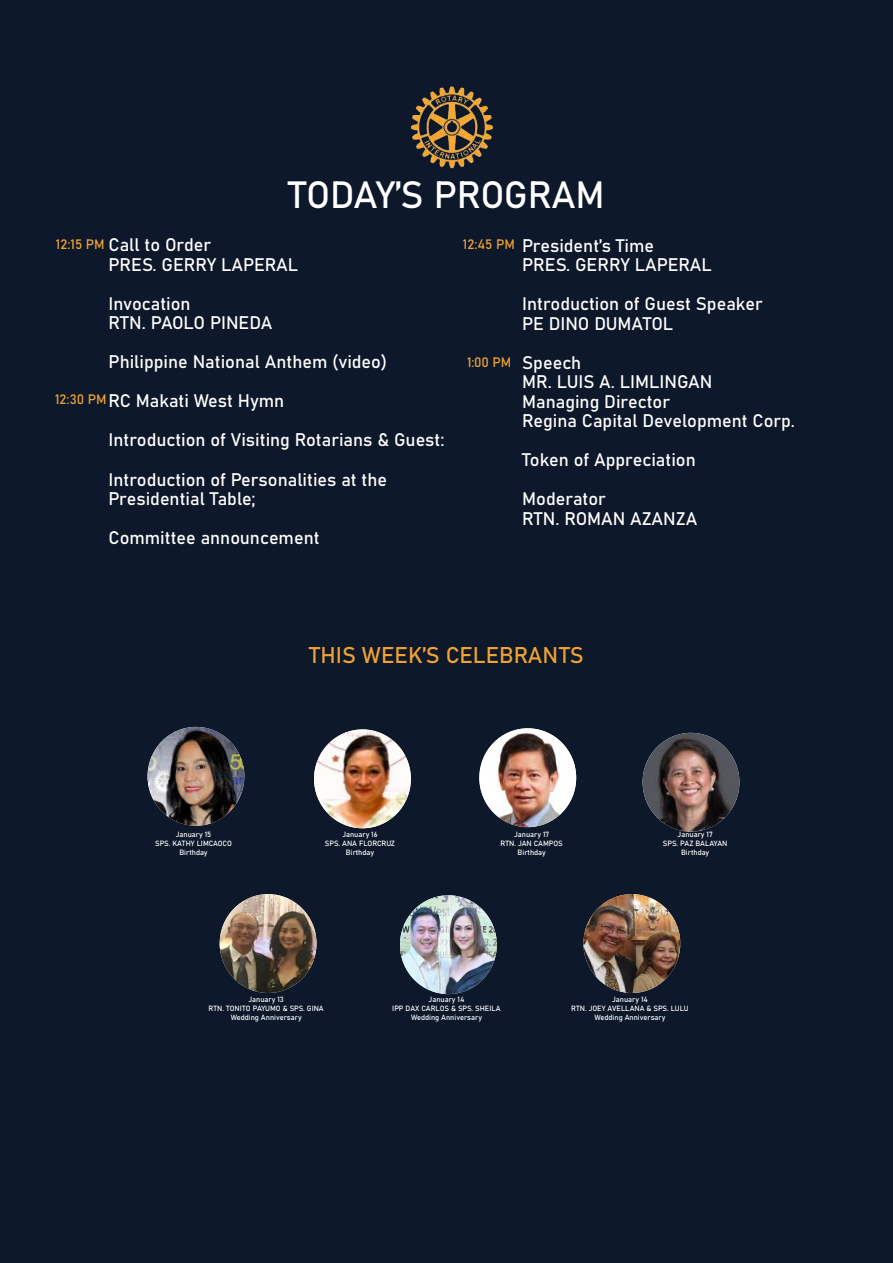
<style>
.page{position:relative;width:893px;height:1263px;background:#0d182b}
.page>*{position:absolute;margin:0;border:0;box-sizing:border-box;transform-origin:0 0}
.t1{font:37.5px "Bahnschrift";letter-spacing:-.015em;color:#fff}
.t2{font:22.5px "Bahnschrift";color:#f1a332}
.t3{font:18px/19.5px "Bahnschrift";color:#fff}
.t4{font:13.5px "Bahnschrift";color:#f1a332}
.t5{font:7.5px/9px "Bahnschrift";color:#fff;text-align:center}
</style>
<div class="page">
<img style="left:410px;top:86px;width:83px;height:83px">
<img style="left:479px;top:728px;width:97px;height:99px">
<img style="left:314px;top:729px;width:97px;height:99px">
<img style="left:148px;top:727px;width:96px;height:99px">
<img style="left:583px;top:894px;width:97px;height:99px">
<img style="left:643px;top:733px;width:96px;height:99px">
<img style="left:400px;top:895px;width:97px;height:99px">
<img style="left:220px;top:894px;width:96px;height:99px">
<h1 class="t1" style="left:288px;top:166px;width:318px">TODAY’S PROGRAM</h1>
<p class="t3" style="left:109px;top:234px;width:191px">Call to Order<br>PRES. GERRY LAPERAL</p>
<p class="t3" style="left:109px;top:293px;width:165px">Invocation<br>RTN. PAOLO PINEDA</p>
<p class="t3" style="left:109px;top:341px;width:338px;line-height:39px">Philippine National Anthem (video)<br>RC Makati West Hymn<br>Introduction of Visiting Rotarians &amp; Guest:<br>Introduction of Personalities at the</p>
<p class="t3" style="left:109px;top:478px;width:213px;line-height:39px">Presidential Table;<br>Committee announcement</p>
<p class="t3" style="left:522px;top:234px;width:191px">President’s Time<br>PRES. GERRY LAPERAL</p>
<p class="t3" style="left:522px;top:293px;width:242px">Introduction of Guest Speaker<br>PE DINO DUMATOL</p>
<p class="t3" style="left:522px;top:351px;width:274px">Speech<br>MR. LUIS A. LIMLINGAN<br>Managing Director<br>Regina Capital Development Corp.</p>
<p class="t3" style="left:522px;top:439px;width:175px;line-height:39px">Token of Appreciation<br>Moderator</p>
<p class="t3" style="left:522px;top:507px;width:177px">RTN. ROMAN AZANZA</p>
<p class="t4" style="left:56px;top:234px;width:50px">12:15 PM</p>
<p class="t4" style="left:463px;top:234px;width:53px">12:45 PM</p>
<p class="t4" style="left:467px;top:352px;width:46px">1:00 PM</p>
<p class="t4" style="left:55px;top:389px;width:53px">12:30 PM</p>
<p class="t5" style="left:155px;top:829px;width:78px">January 15<br>SPS. KATHY LIMCAOCO<br>Birthday</p>
<p class="t2" style="left:309px;top:638px;width:276px">THIS WEEK’S CELEBRANTS</p>
<p class="t5" style="left:325px;top:829px;width:72px">January 16<br>SPS. ANA FLORCRUZ<br>Birthday</p>
<p class="t5" style="left:500px;top:829px;width:64px">January 17<br>RTN. JAN CAMPOS<br>Birthday</p>
<p class="t5" style="left:663px;top:829px;width:66px">January 17<br>SPS. PAZ BALAYAN<br>Birthday</p>
<p class="t5" style="left:209px;top:994px;width:117px">January 13<br>RTN. TONITO PAYUMO &amp; SPS. GINA<br>Wedding Anniversary</p>
<p class="t5" style="left:392px;top:994px;width:110px">January 14<br>IPP DAX CARLOS &amp; SPS. SHEILA<br>Wedding Anniversary</p>
<p class="t5" style="left:571px;top:994px;width:119px">January 14<br>RTN. JOEY AVELLANA &amp; SPS. LULU<br>Wedding Anniversary</p>
</div>
